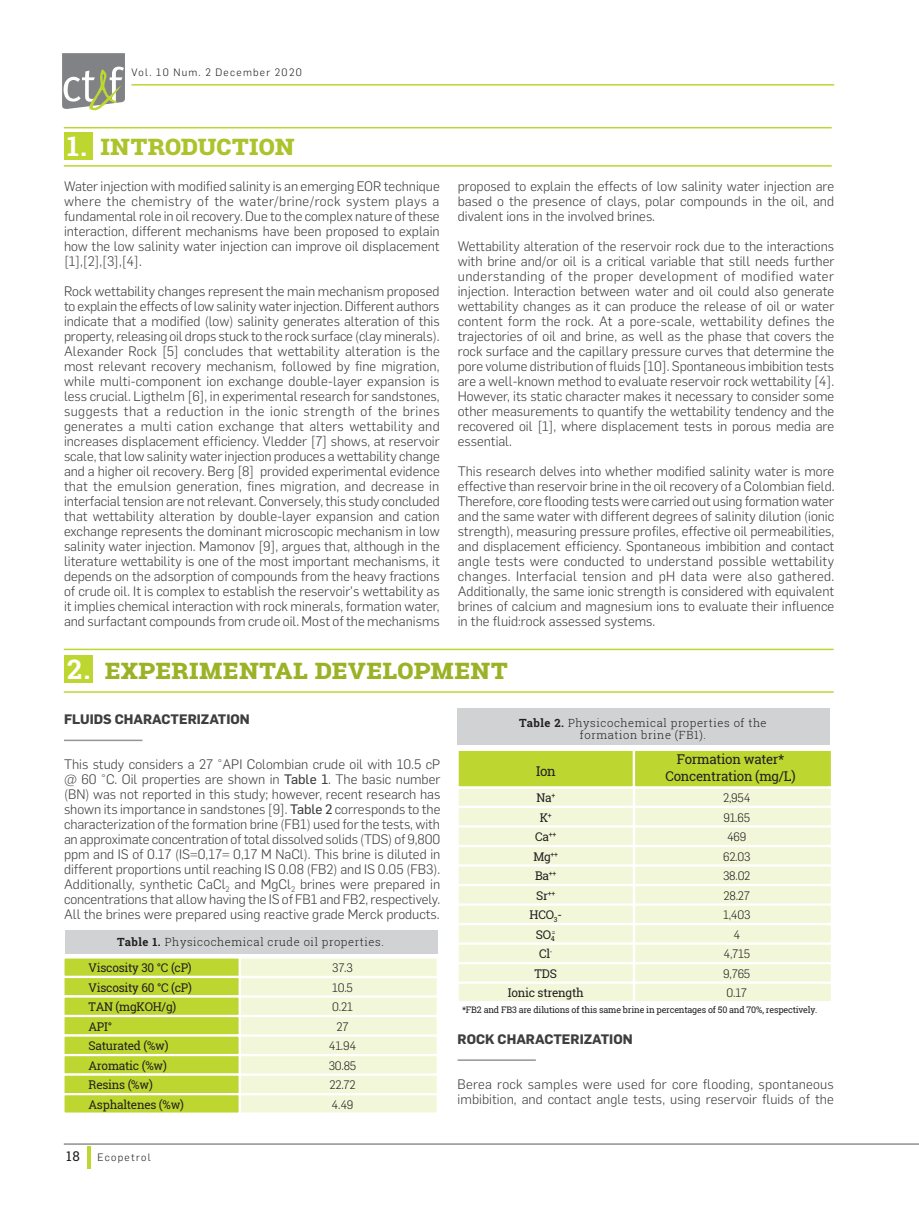
<style>
.page{position:relative;width:919px;height:1208px;background:#fff}
.page>*{position:absolute;margin:0;border:0;box-sizing:border-box;transform-origin:0 0}
.t1{font:700 28.5px "Roboto Slab";letter-spacing:-.015em;color:#9cb226}
.t2{font:700 28.5px "Roboto Slab";letter-spacing:-.025em;color:#acc32b}
.t3{font:300 13.5px/15px "Flama";color:#3e3e3f;text-align:justify}
.t4{font:700 13.5px "Flama";color:#3e3e3f}
.t5{font:13.5px/16.5px "Roboto Slab";letter-spacing:-.02em;color:#231f20;text-align:center}
.t6{font:12px/19.5px "Roboto Slab";letter-spacing:-.02em;color:#231f20;text-align:center}
.t7{font:300 12px/19.5px "Flama";letter-spacing:-.02em;color:#231f20;text-align:center}
.t8{font:300 11.25px/12px "Roboto Slab";letter-spacing:.05em;color:#231f20;text-align:center}
.t9{font:300 10.5px "Flama";letter-spacing:.12em;color:#231f20}
.t10{font:9px "Roboto Slab";letter-spacing:-.02em;color:#231f20}
.t11{font:7.05px "Roboto Slab";color:#231f20}
.s1{font-size:27px;color:#fff}
.s2{font-family:"Flama Basic";font-weight:400}
.s3{font-weight:700}
</style>
<div class="page">
<hr style="left:87px;top:1146px;width:4px;height:23px;background:#bed630">
<hr style="left:131px;top:84px;width:703px;height:2px;background:#bed630">
<svg style="left:62px;top:53px;width:63px;height:57px"></svg>
<hr style="left:64px;top:1143px;width:854px;height:1px;background:#57585a">
<div style="left:64px;top:132px;width:29px;height:27px;background:#bed630"></div>
<hr style="left:64px;top:165px;width:767px;height:2px;background:#bed630">
<hr style="left:64px;top:127px;width:767px;height:1px;background:#bed630">
<div style="left:64px;top:655px;width:29px;height:27px;background:#bed630"></div>
<hr style="left:64px;top:691px;width:769px;height:2px;background:#bed630">
<hr style="left:64px;top:648px;width:769px;height:2px;background:#bed630">
<hr style="left:64px;top:739px;width:78px;height:2px;background:#939598">
<hr style="left:457px;top:1059px;width:79px;height:2px;background:#939598">
<svg style="left:64px;top:958px;width:373px;height:155px;background:#deea98"></svg>
<div style="left:65px;top:930px;width:373px;height:23px;background:#d1d2d4"></div>
<div style="left:457px;top:708px;width:373px;height:37px;background:#d1d2d4"></div>
<svg style="left:458px;top:751px;width:373px;height:250px;background:#ecf3c6"></svg>
<p class="t9" style="left:131px;top:65px;width:172px">Vol. 10 Num. 2 December 2020</p>
<h1 class="t2" style="left:67px;top:125px;width:229px"><span class="s1">1.</span> INTRODUCTION</h1>
<p class="t3" style="left:64px;top:178px;width:377px">Water injection with modified salinity is an emerging EOR technique where the chemistry of the water/brine/rock system plays a fundamental role in oil recovery. Due to the complex nature of these interaction, different mechanisms have been proposed to explain how the low salinity water injection can improve oil displacement [1],[2],[3],[4].</p>
<p class="t3" style="left:64px;top:283px;width:377px">Rock wettability changes represent the main mechanism proposed to explain the effects of low salinity water injection. Different authors indicate that a modified (low) salinity generates alteration of this property, releasing oil drops stuck to the rock surface (clay minerals).<br>Alexander Rock [5] concludes that wettability alteration is the most relevant recovery mechanism, followed by fine migration, while multi-component ion exchange double-layer expansion is less crucial. Ligthelm [6], in experimental research for sandstones, suggests that a reduction in the ionic strength of the brines generates a multi cation exchange that alters wettability and increases displacement efficiency. Vledder [7] shows, at reservoir scale, that low salinity water injection produces a wettability change and a higher oil recovery. Berg [8] provided experimental evidence that the emulsion generation, fines migration, and decrease in interfacial tension are not relevant. Conversely, this study concluded that wettability alteration by double-layer expansion and cation exchange represents the dominant microscopic mechanism in low salinity water injection. Mamonov [9], argues that, although in the literature wettability is one of the most important mechanisms, it depends on the adsorption of compounds from the heavy fractions of crude oil. It is complex to establish the reservoir's wettability as it implies chemical interaction with rock minerals, formation water, and surfactant compounds from crude oil. Most of the mechanisms</p>
<p class="t3" style="left:458px;top:178px;width:378px">proposed to explain the effects of low salinity water injection are based o the presence of clays, polar compounds in the oil, and divalent ions in the involved brines.</p>
<p class="t3" style="left:458px;top:238px;width:378px">Wettability alteration of the reservoir rock due to the interactions with brine and/or oil is a critical variable that still needs further understanding of the proper development of modified water injection. Interaction between water and oil could also generate wettability changes as it can produce the release of oil or water content form the rock. At a pore-scale, wettability defines the trajectories of oil and brine, as well as the phase that covers the rock surface and the capillary pressure curves that determine the pore volume distribution of fluids [10]. Spontaneous imbibition tests are a well-known method to evaluate reservoir rock wettability [4].<br>However, its static character makes it necessary to consider some other measurements to quantify the wettability tendency and the recovered oil [1], where displacement tests in porous media are essential.</p>
<p class="t3" style="left:458px;top:463px;width:378px">This research delves into whether modified salinity water is more effective than reservoir brine in the oil recovery of a Colombian field.<br>Therefore, core flooding tests were carried out using formation water and the same water with different degrees of salinity dilution (ionic strength), measuring pressure profiles, effective oil permeabilities, and displacement efficiency. Spontaneous imbibition and contact angle tests were conducted to understand possible wettability changes. Interfacial tension and pH data were also gathered.<br>Additionally, the same ionic strength is considered with equivalent brines of calcium and magnesium ions to evaluate their influence in the fluid:rock assessed systems.</p>
<h1 class="t1" style="left:67px;top:649px;width:442px"><span class="s1">2.</span> EXPERIMENTAL DEVELOPMENT</h1>
<p class="t4" style="left:64px;top:709px;width:187px">FLUIDS CHARACTERIZATION</p>
<p class="t3" style="left:64px;top:756px;width:378px">This study considers a 27 °API Colombian crude oil with 10.5 cP @ 60 °C. Oil properties are shown in <span class="s2">Table 1</span>. The basic number (BN) was not reported in this study; however, recent research has shown its importance in sandstones [9]. <span class="s2">Table 2</span> corresponds to the characterization of the formation brine (FB1) used for the tests, with an approximate concentration of total dissolved solids (TDS) of 9,800 ppm and IS of 0.17 (IS=0,17= 0,17 M NaCl). This brine is diluted in different proportions until reaching IS 0.08 (FB2) and IS 0.05 (FB3).<br>Additionally, synthetic CaCl<sub>2</sub> and MgCl<sub>2</sub> brines were prepared in concentrations that allow having the IS of FB1 and FB2, respectively.<br>All the brines were prepared using reactive grade Merck products.</p>
<p class="t8" style="left:117px;top:936px;width:268px"><span class="s3">Table 1.</span> Physicochemical crude oil properties.</p>
<p class="t6" style="left:89px;top:958px;width:105px;text-align:left">Viscosity 30 °C (cP)<br>Viscosity 60 °C (cP)<br>TAN (mgKOH/g)<br>API°<br>Saturated (%w)<br>Aromatic (%w)<br>Resins (%w)<br>Asphaltenes (%w)</p>
<p class="t7" style="left:329px;top:957px;width:29px">37.3<br>10.5<br>0.21<br>27<br>41.94<br>30.85<br>22.72<br>4.49</p>
<p class="t5" style="left:66px;top:1147px;width:15px">18</p>
<p class="t9" style="left:98px;top:1149px;width:55px">Ecopetrol</p>
<p class="t8" style="left:519px;top:716px;width:249px"><span class="s3">Table 2.</span> Physicochemical properties of the formation brine (FB1).</p>
<p class="t5" style="left:665px;top:751px;width:132px">Formation water*<br>Concentration (mg/L)</p>
<p class="t7" style="left:723px;top:787px;width:29px">2,954<br>91.65<br>469<br>62.03<br>38.02<br>28.27<br>1,403<br>4<br>4,715<br>9,765<br>0.17</p>
<p class="t10" style="left:462px;top:1003px;width:357px">*FB2 and FB3 are dilutions of this same brine in percentages of 50 and 70%, respectively.</p>
<p class="t5" style="left:536px;top:763px;width:21px">Ion</p>
<p class="t6" style="left:529px;top:788px;width:34px">Na<sup>+<br></sup>K<sup>+<br></sup>Ca<sup>++<br></sup>Mg<sup>++<br></sup>Ba<sup>++<br></sup>Sr<sup>++<br></sup>HCO<sub>3</sub>-<br>SO<sub>4</sub></p>
<p class="t11" style="left:552px;top:927px;width:5px">=</p>
<p class="t6" style="left:507px;top:944px;width:77px">Cl<sup>-<br></sup>TDS<br>Ionic strength</p>
<p class="t4" style="left:457px;top:1029px;width:176px">ROCK CHARACTERIZATION</p>
<p class="t3" style="left:457px;top:1075px;width:378px">Berea rock samples were used for core flooding, spontaneous imbibition, and contact angle tests, using reservoir fluids of the</p>
</div>
